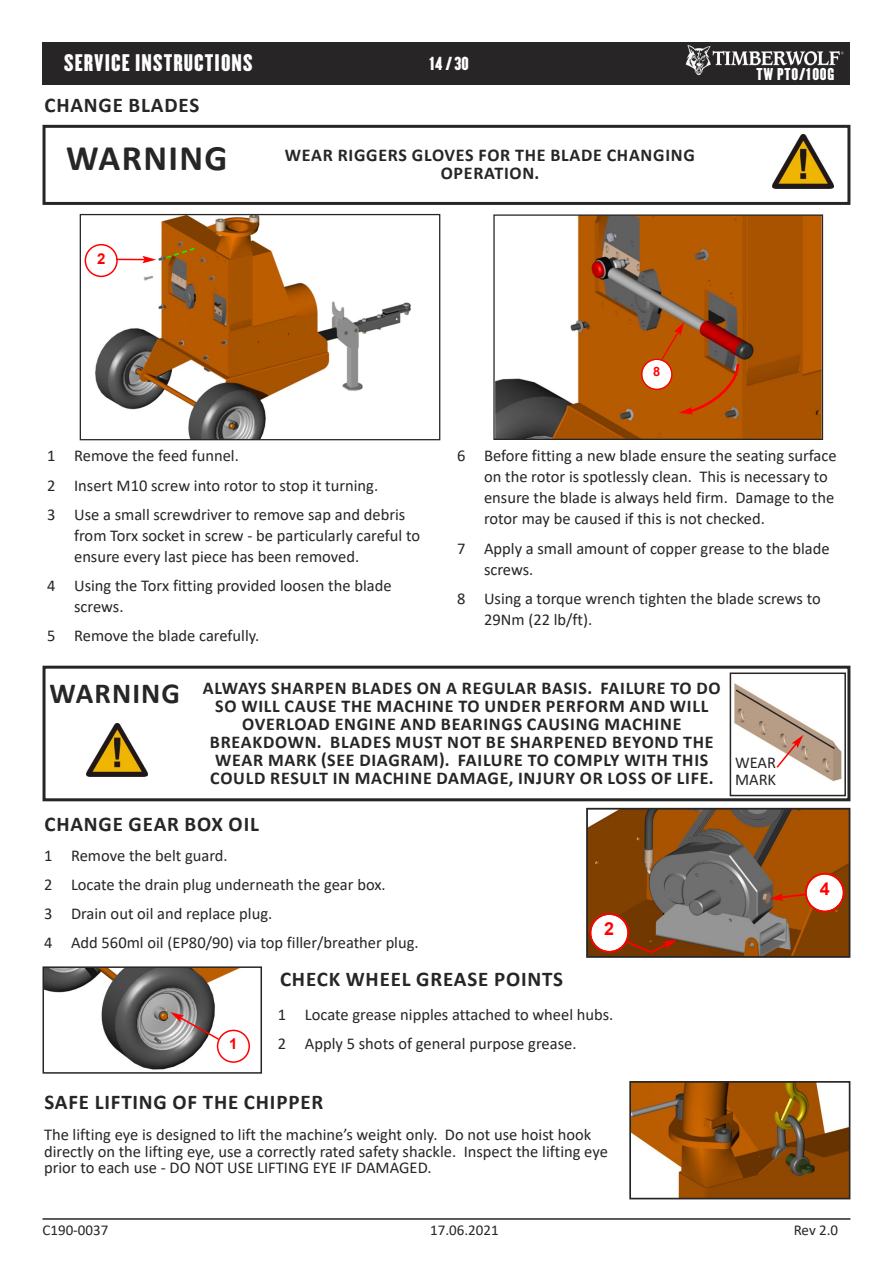
<style>
.page{position:relative;width:893px;height:1263px;background:#fff}
.page>*{position:absolute;margin:0;border:0;box-sizing:border-box;transform-origin:0 0}
.t1{font:700 36px "Calibri";letter-spacing:.04em;color:#272526}
.t2{font:700 29.1px "Calibri";letter-spacing:.04em;color:#272526}
.t3{font:700 21px "Calibri";letter-spacing:.04em;color:#272526}
.t4{font:21px "Champion HTF Lightweight";letter-spacing:.05em;color:#fff}
.t5{font:700 18px/18px "Calibri";letter-spacing:.04em;color:#272526;text-align:center}
.t6{font:700 18px "Arial";color:#f00}
.t7{font:16.5px/21px "Calibri";color:#272526}
.t8{font:16.5px "Champion HTF Lightweight";color:#fff}
.t9{font:15px "Calibri";color:#272526}
.t10{font:15px "Champion HTF Lightweight";letter-spacing:.05em;color:#fff}
.t11{font:700 15px "Arial";color:#f00}
.t12{font:700 12.75px "Arial";color:#f00}
</style>
<div class="page">
<div style="left:43px;top:666px;width:807px;height:135px;border:3px solid #272526"></div>
<div style="left:43px;top:43px;width:807px;height:42px;background:#272526"></div>
<img style="left:682px;top:42px;width:163px;height:34px">
<hr style="left:43px;top:1218px;width:807px;height:2px;background:#272526">
<img style="left:734px;top:683px;width:108px;height:99px">
<div style="left:730px;top:672px;width:116px;height:124px;border:2px solid #272526"></div>
<svg style="left:734px;top:688px;width:102px;height:81px"></svg>
<img style="left:84px;top:216px;width:327px;height:222px">
<div style="left:80px;top:214px;width:360px;height:226px;border:1px solid #272526"></div>
<img style="left:495px;top:216px;width:326px;height:222px">
<div style="left:493px;top:214px;width:330px;height:226px;border:1px solid #272526"></div>
<svg style="left:85px;top:244px;width:71px;height:33px"></svg>
<svg style="left:165px;top:247px;width:31px;height:12px"></svg>
<svg style="left:641px;top:322px;width:99px;height:92px;background:#b35b1b"></svg>
<img style="left:589px;top:811px;width:258px;height:144px">
<div style="left:586px;top:808px;width:264px;height:150px;border:2px solid #272526"></div>
<img style="left:46px;top:969px;width:192px;height:101px">
<div style="left:43px;top:966px;width:219px;height:108px;border:2px solid #272526"></div>
<svg style="left:769px;top:873px;width:76px;height:39px"></svg>
<svg style="left:170px;top:1012px;width:80px;height:51px"></svg>
<svg style="left:589px;top:913px;width:88px;height:42px"></svg>
<img style="left:632px;top:1084px;width:215px;height:112px">
<div style="left:629px;top:1081px;width:221px;height:118px;border:2px solid #272526"></div>
<div style="left:43px;top:125px;width:807px;height:80px;border:3px solid #272526"></div>
<img style="left:772px;top:135px;width:61px;height:54px">
<img style="left:86px;top:723px;width:62px;height:54px">
<p class="t4" style="left:64px;top:55px;width:190px">SERVICE INSTRUCTIONS</p>
<p class="t8" style="left:430px;top:57px;width:40px">14 / 30</p>
<p class="t3" style="left:44px;top:96px;width:156px">CHANGE BLADES</p>
<h1 class="t1" style="left:66px;top:143px;width:163px">WARNING</h1>
<p class="t11" style="left:97px;top:250px;width:10px">2</p>
<p class="t5" style="left:285px;top:148px;width:411px">WEAR RIGGERS GLOVES FOR THE BLADE CHANGING</p>
<p class="t5" style="left:441px;top:166px;width:100px">OPERATION.</p>
<p class="t12" style="left:653px;top:365px;width:9px">8</p>
<p class="t10" style="left:756px;top:68px;width:79px">TW PTO/100G</p>
<p class="t7" style="left:47px;top:443px;width:360px;line-height:29.1px">1 Remove the feed funnel.<br>2 Insert M10 screw into rotor to stop it turning.<br>3 Use a small screwdriver to remove sap and debris</p>
<p class="t7" style="left:74px;top:526px;width:348px">from Torx socket in screw - be particularly careful to ensure every last piece has been removed.</p>
<p class="t7" style="left:74px;top:576px;width:319px;text-indent:-27px">4 Using the Torx fitting provided loosen the blade screws.</p>
<p class="t7" style="left:47px;top:626px;width:214px">5 Remove the blade carefully.</p>
<p class="t7" style="left:484px;top:447px;width:354px;text-indent:-27px">6 Before fitting a new blade ensure the seating surface on the rotor is spotlessly clean. This is necessary to ensure the blade is always held firm. Damage to the rotor may be caused if this is not checked.</p>
<p class="t7" style="left:484px;top:539px;width:347px;text-indent:-27px">7 Apply a small amount of copper grease to the blade screws.</p>
<p class="t7" style="left:484px;top:589px;width:338px;text-indent:-27px">8 Using a torque wrench tighten the blade screws to<br>29Nm (22 lb/ft).</p>
<h2 class="t2" style="left:50px;top:681px;width:132px">WARNING</h2>
<p class="t5" style="left:203px;top:680px;width:519px">ALWAYS SHARPEN BLADES ON A REGULAR BASIS. FAILURE TO DO SO WILL CAUSE THE MACHINE TO UNDER PERFORM AND WILL OVERLOAD ENGINE AND BEARINGS CAUSING MACHINE BREAKDOWN. BLADES MUST NOT BE SHARPENED BEYOND THE WEAR MARK (SEE DIAGRAM). FAILURE TO COMPLY WITH THIS COULD RESULT IN MACHINE DAMAGE, INJURY OR LOSS OF LIFE.</p>
<p class="t3" style="left:44px;top:815px;width:216px">CHANGE GEAR BOX OIL</p>
<p class="t7" style="left:44px;top:842px;width:376px;line-height:29.1px">1 Remove the belt guard.<br>2 Locate the drain plug underneath the gear box.<br>3 Drain out oil and replace plug.<br>4 Add 560ml oil (EP80/90) via top filler/breather plug.</p>
<p class="t3" style="left:280px;top:970px;width:285px">CHECK WHEEL GREASE POINTS</p>
<p class="t6" style="left:604px;top:919px;width:11px">2</p>
<p class="t11" style="left:229px;top:1036px;width:10px">1</p>
<p class="t7" style="left:278px;top:1001px;width:337px;line-height:29.1px">1 Locate grease nipples attached to wheel hubs.<br>2 Apply 5 shots of general purpose grease.</p>
<p class="t7" style="left:735px;top:756px;width:43px;line-height:16.5px">WEAR<br>MARK</p>
<p class="t3" style="left:44px;top:1093px;width:280px">SAFE LIFTING OF THE CHIPPER</p>
<p class="t7" style="left:44px;top:1127px;width:565px;line-height:16.5px">The lifting eye is designed to lift the machine’s weight only. Do not use hoist hook directly on the lifting eye, use a correctly rated safety shackle. Inspect the lifting eye prior to each use - DO NOT USE LIFTING EYE IF DAMAGED.</p>
<p class="t6" style="left:820px;top:878px;width:11px">4</p>
<p class="t9" style="left:43px;top:1223px;width:67px">C190-0037</p>
<p class="t9" style="left:430px;top:1223px;width:70px">17.06.2021</p>
<p class="t9" style="left:794px;top:1223px;width:46px">Rev 2.0</p>
</div>
